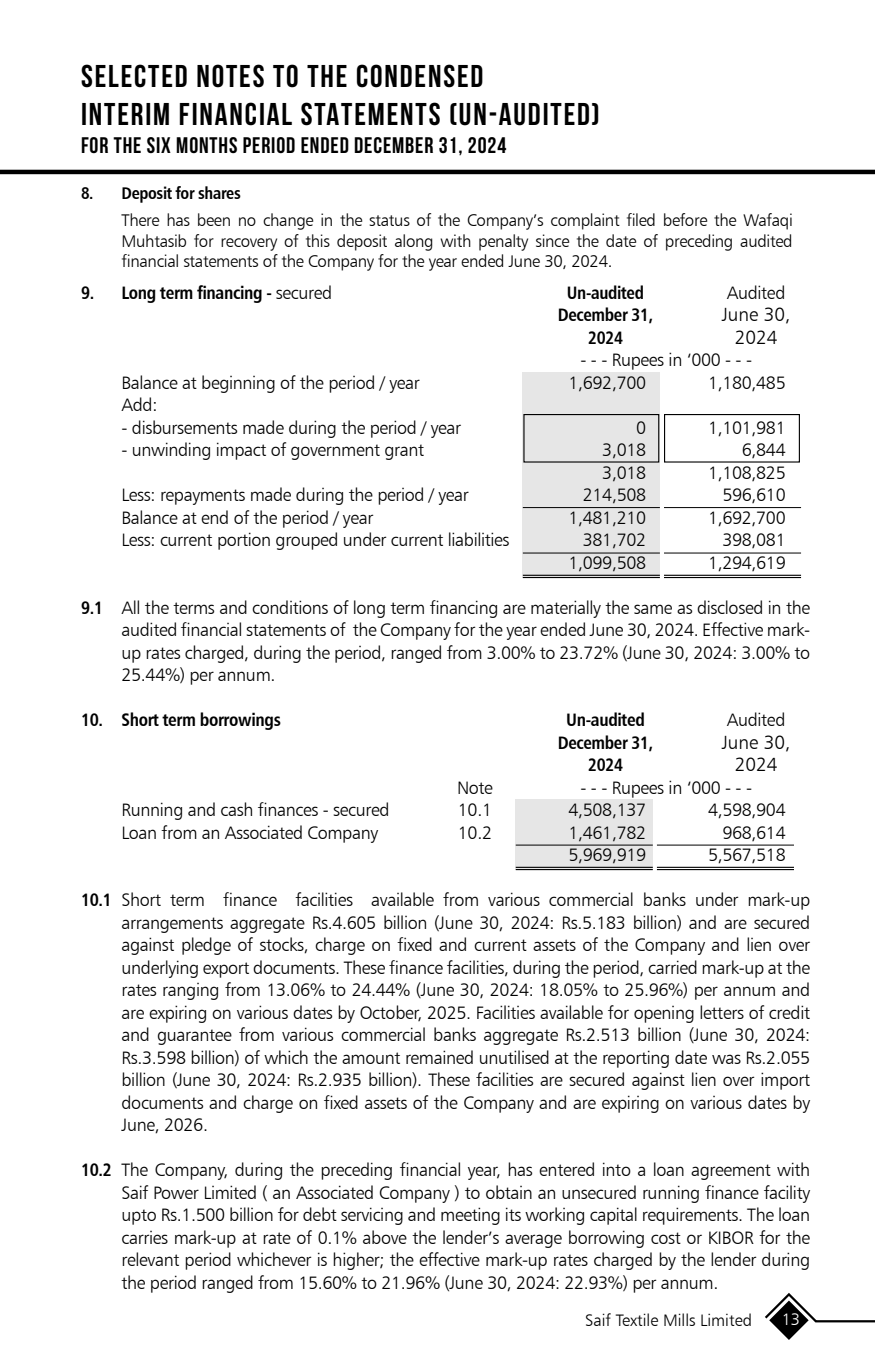
<style>
.page{position:relative;width:875px;height:1361px;background:#fff}
.page>*{position:absolute;margin:0;border:0;box-sizing:border-box;transform-origin:0 0}
.t1{font:700 31.5px/37.8px "Bebas Neue";letter-spacing:.06em;color:#000}
.t2{font:22.5px "Bebas Neue";letter-spacing:.04em;color:#000}
.t3{font:19.12px "Humanist 777 BT Light B";color:#000}
.t4{font:18px/22.5px "Humanist 777 BT Light B";letter-spacing:-.02em;color:#000;text-align:justify}
.t5{font:18px "Humanist 777 BT Bold Condensed B";letter-spacing:-.02em;color:#000}
.t6{font:16.88px/20.2px "Humanist 777 BT Light B";letter-spacing:-.02em;color:#000;text-align:justify}
.t7{font:16.88px "Humanist 777 BT Bold Condensed B";letter-spacing:-.02em;color:#000}
.t8{font:16.65px "Humanist 777 BT Light B";color:#000}
.t9{font:16.65px "Humanist 777 BT Light B";color:#fff}
.s1{font-family:"Humanist 777 BT Light B"}
.s2{font-family:"Humanist 777 BT Bold Condensed B"}
</style>
<div class="page">
<hr style="left:0;top:170px;width:875px;height:4px;background:#000">
<svg style="left:765px;top:1293px;width:110px;height:47px"></svg>
<div style="left:522px;top:373px;width:138px;height:205px;background:#e6e6e6"></div>
<div style="left:515px;top:799px;width:138px;height:71px;background:#e6e6e6"></div>
<hr style="left:523px;top:575px;width:137px;height:1px;background:#000">
<hr style="left:523px;top:577px;width:137px;height:1px;background:#000">
<hr style="left:516px;top:867px;width:137px;height:1px;background:#000">
<hr style="left:516px;top:869px;width:137px;height:1px;background:#000">
<hr style="left:523px;top:553px;width:137px;height:1px;background:#000">
<hr style="left:664px;top:553px;width:137px;height:1px;background:#000">
<hr style="left:516px;top:845px;width:137px;height:1px;background:#000">
<hr style="left:657px;top:845px;width:137px;height:1px;background:#000">
<hr style="left:523px;top:507px;width:137px;height:1px;background:#000">
<hr style="left:664px;top:507px;width:137px;height:1px;background:#000">
<hr style="left:664px;top:575px;width:137px;height:1px;background:#000">
<hr style="left:664px;top:577px;width:137px;height:1px;background:#000">
<hr style="left:657px;top:867px;width:137px;height:1px;background:#000">
<hr style="left:657px;top:869px;width:137px;height:1px;background:#000">
<div style="left:523px;top:414px;width:136px;height:49px;border:1px solid #000"></div>
<div style="left:664px;top:414px;width:136px;height:49px;border:1px solid #000"></div>
<h1 class="t1" style="left:81px;top:57px;width:520px">SELECTED NOTES TO THE CONDENSED<br>INTERIM FINANCIAL STATEMENTS (UN-AUDITED)</h1>
<p class="t2" style="left:81px;top:132px;width:427px">FOR THE SIX MONTHS PERIOD ENDED DECEMBER 31, 2024</p>
<p class="t7" style="left:81px;top:183px;width:161px">8. Deposit for shares</p>
<p class="t6" style="left:122px;top:210px;width:673px">There has been no change in the status of the Company’s complaint filed before the Wafaqi Muhtasib for recovery of this deposit along with penalty since the date of preceding audited financial statements of the Company for the year ended June 30, 2024.</p>
<p class="t5" style="left:81px;top:281px;width:253px">9. Long term financing - <span class="s1">secured</span></p>
<p class="t5" style="left:567px;top:281px;width:79px">Un-audited</p>
<p class="t4" style="left:727px;top:281px;width:60px">Audited</p>
<p class="t5" style="left:558px;top:304px;width:97px">December 31,</p>
<p class="t3" style="left:722px;top:303px;width:70px">June 30,</p>
<p class="t5" style="left:588px;top:326px;width:36px">2024</p>
<p class="t3" style="left:735px;top:325px;width:44px">2024</p>
<p class="t4" style="left:580px;top:349px;width:173px">- - - Rupees in ‘000 - - -</p>
<p class="t4" style="left:121px;top:371px;width:300px">Balance at beginning of the period / year</p>
<p class="t4" style="left:568px;top:371px;width:79px">1,692,700</p>
<p class="t4" style="left:708px;top:371px;width:79px">1,180,485</p>
<p class="t4" style="left:121px;top:394px;width:37px">Add:</p>
<p class="t4" style="left:121px;top:416px;width:341px">- disbursements made during the period / year</p>
<p class="t4" style="left:636px;top:416px;width:12px">0</p>
<p class="t4" style="left:708px;top:416px;width:79px">1,101,981</p>
<p class="t4" style="left:121px;top:439px;width:304px">- unwinding impact of government grant</p>
<p class="t4" style="left:602px;top:439px;width:45px">3,018</p>
<p class="t4" style="left:742px;top:439px;width:45px">6,844</p>
<p class="t4" style="left:602px;top:461px;width:45px">3,018</p>
<p class="t4" style="left:708px;top:461px;width:79px">1,108,825</p>
<p class="t4" style="left:121px;top:484px;width:349px">Less: repayments made during the period / year</p>
<p class="t4" style="left:583px;top:484px;width:65px">214,508</p>
<p class="t4" style="left:722px;top:484px;width:65px">596,610</p>
<p class="t4" style="left:121px;top:506px;width:253px">Balance at end of the period / year</p>
<p class="t4" style="left:568px;top:506px;width:79px">1,481,210</p>
<p class="t4" style="left:708px;top:506px;width:79px">1,692,700</p>
<p class="t4" style="left:121px;top:529px;width:390px">Less: current portion grouped under current liabilities</p>
<p class="t4" style="left:583px;top:529px;width:65px">381,702</p>
<p class="t4" style="left:722px;top:529px;width:65px">398,081</p>
<p class="t4" style="left:568px;top:551px;width:79px">1,099,508</p>
<p class="t4" style="left:708px;top:551px;width:79px">1,294,619</p>
<p class="t4" style="left:121px;top:596px;width:690px;text-indent:-40px"><span class="s2">9.1</span> All the terms and conditions of long term financing are materially the same as disclosed in the audited financial statements of the Company for the year ended June 30, 2024. Effective mark&shy;up rates charged, during the period, ranged from 3.00% to 23.72% (June 30, 2024: 3.00% to 25.44%) per annum.</p>
<p class="t5" style="left:81px;top:709px;width:201px">10. Short term borrowings</p>
<p class="t5" style="left:566px;top:709px;width:80px">Un-audited</p>
<p class="t4" style="left:727px;top:709px;width:60px">Audited</p>
<p class="t5" style="left:558px;top:731px;width:97px">December 31,</p>
<p class="t3" style="left:722px;top:730px;width:70px">June 30,</p>
<p class="t5" style="left:588px;top:754px;width:36px">2024</p>
<p class="t3" style="left:735px;top:753px;width:44px">2024</p>
<p class="t4" style="left:457px;top:776px;width:37px">Note</p>
<p class="t4" style="left:580px;top:776px;width:173px">- - - Rupees in ‘000 - - -</p>
<p class="t4" style="left:122px;top:799px;width:270px">Running and cash finances - secured</p>
<p class="t4" style="left:458px;top:799px;width:36px">10.1</p>
<p class="t4" style="left:568px;top:799px;width:79px">4,508,137</p>
<p class="t4" style="left:708px;top:799px;width:79px">4,598,904</p>
<p class="t4" style="left:121px;top:821px;width:258px">Loan from an Associated Company</p>
<p class="t4" style="left:458px;top:821px;width:36px">10.2</p>
<p class="t4" style="left:568px;top:821px;width:79px">1,461,782</p>
<p class="t4" style="left:722px;top:821px;width:65px">968,614</p>
<p class="t4" style="left:568px;top:844px;width:79px">5,969,919</p>
<p class="t4" style="left:708px;top:844px;width:79px">5,567,518</p>
<p class="t4" style="left:121px;top:889px;width:690px;text-indent:-40px"><span class="s2">10.1</span> Short term finance facilities available from various commercial banks under mark-up arrangements aggregate Rs.4.605 billion (June 30, 2024: Rs.5.183 billion) and are secured against pledge of stocks, charge on fixed and current assets of the Company and lien over underlying export documents. These finance facilities, during the period, carried mark-up at the rates ranging from 13.06% to 24.44% (June 30, 2024: 18.05% to 25.96%) per annum and are expiring on various dates by October, 2025. Facilities available for opening letters of credit and guarantee from various commercial banks aggregate Rs.2.513 billion (June 30, 2024:<br>Rs.3.598 billion) of which the amount remained unutilised at the reporting date was Rs.2.055 billion (June 30, 2024: Rs.2.935 billion). These facilities are secured against lien over import documents and charge on fixed assets of the Company and are expiring on various dates by June, 2026.</p>
<p class="t4" style="left:121px;top:1159px;width:690px;text-indent:-40px"><span class="s2">10.2</span> The Company, during the preceding financial year, has entered into a loan agreement with Saif Power Limited ( an Associated Company ) to obtain an unsecured running finance facility upto Rs.1.500 billion for debt servicing and meeting its working capital requirements. The loan carries mark-up at rate of 0.1% above the lender’s average borrowing cost or KIBOR for the relevant period whichever is higher; the effective mark-up rates charged by the lender during the period ranged from 15.60% to 21.96% (June 30, 2024: 22.93%) per annum.</p>
<p class="t8" style="left:585px;top:1310px;width:168px">Saif Textile Mills Limited</p>
<p class="t9" style="left:781px;top:1309px;width:20px">13</p>
</div>
